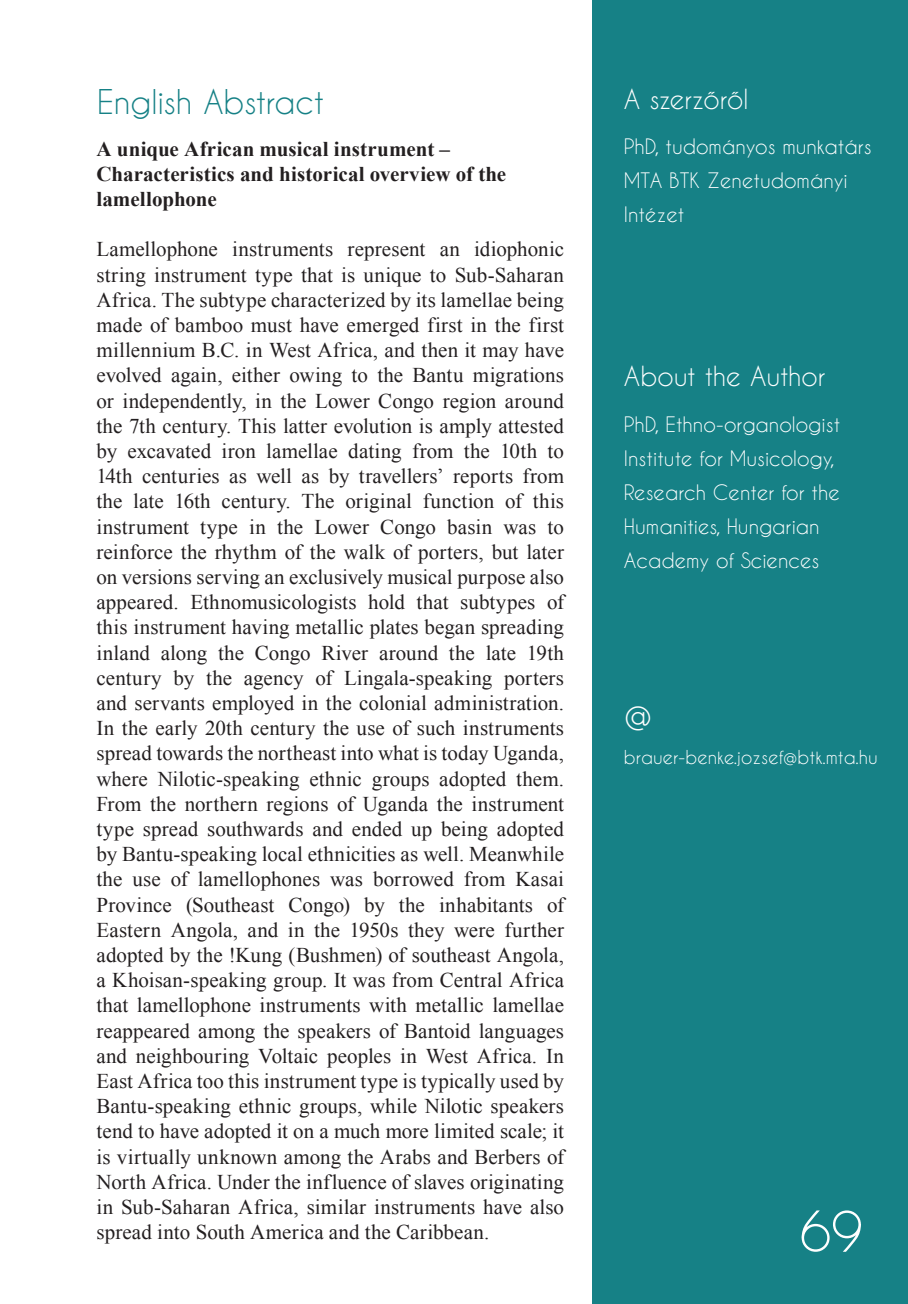
<style>
.page{position:relative;width:908px;height:1304px;background:#fff}
.page>*{position:absolute;margin:0;border:0;box-sizing:border-box;transform-origin:0 0}
.t1{font:52px "Caviar Dreams";color:#fff}
.t2{font:36px "Caviar Dreams";color:#fff}
.t3{font:32px "Caviar Dreams";letter-spacing:-.01em;color:#168186}
.t4{font:26px "Caviar Dreams";letter-spacing:-.01em;color:#fff}
.t5{font:21px/25.2px "Times New Roman";letter-spacing:.005em;color:#231f20;text-align:justify}
.t6{font:700 21px/25.2px "Times New Roman";color:#231f20}
.t7{font:20px/34px "Caviar Dreams";color:#fff}
.t8{font:18px "Caviar Dreams";color:#fff}
</style>
<div class="page">
<div style="left:591px;top:0;width:316px;height:1304px;background:#168186"></div>
<h3 class="t3" style="left:97px;top:82px;width:228px">English Abstract</h3>
<p class="t4" style="left:623px;top:84px;width:126px">A szerzőről</p>
<p class="t6" style="left:96px;top:135px;width:411px">A unique African musical instrument –<br>Characteristics and historical overview of the lamellophone</p>
<p class="t5" style="left:96px;top:236px;width:469px">Lamellophone instruments represent an idiophonic string instrument type that is unique to Sub-Saharan Africa. The subtype characterized by its lamellae being made of bamboo must have emerged first in the first millennium B.C. in West Africa, and then it may have evolved again, either owing to the Bantu migrations or independently, in the Lower Congo region around the 7th century. This latter evolution is amply attested by excavated iron lamellae dating from the 10th to 14th centuries as well as by travellers’ reports from the late 16th century. The original function of this instrument type in the Lower Congo basin was to reinforce the rhythm of the walk of porters, but later on versions serving an exclusively musical purpose also appeared. Ethnomusicologists hold that subtypes of this instrument having metallic plates began spreading inland along the Congo River around the late 19th century by the agency of Lingala-speaking porters and servants employed in the colonial administration.<br>In the early 20th century the use of such instruments spread towards the northeast into what is today Uganda, where Nilotic-speaking ethnic groups adopted them.<br>From the northern regions of Uganda the instrument type spread southwards and ended up being adopted by Bantu-speaking local ethnicities as well. Meanwhile the use of lamellophones was borrowed from Kasai Province (Southeast Congo) by the inhabitants of Eastern Angola, and in the 1950s they were further adopted by the !Kung (Bushmen) of southeast Angola, a Khoisan-speaking group. It was from Central Africa that lamellophone instruments with metallic lamellae reappeared among the speakers of Bantoid languages and neighbouring Voltaic peoples in West Africa. In East Africa too this instrument type is typically used by Bantu-speaking ethnic groups, while Nilotic speakers tend to have adopted it on a much more limited scale; it is virtually unknown among the Arabs and Berbers of North Africa. Under the influence of slaves originating in Sub-Saharan Africa, similar instruments have also spread into South America and the Caribbean.</p>
<p class="t7" style="left:623px;top:129px;width:249px">PhD, tudományos munkatárs<br>MTA BTK Zenetudományi<br>Intézet</p>
<p class="t4" style="left:623px;top:361px;width:203px">About the Author</p>
<p class="t7" style="left:623px;top:407px;width:218px">PhD, Ethno-organologist<br>Institute for Musicology,<br>Research Center for the<br>Humanities, Hungarian<br>Academy of Sciences</p>
<h2 class="t2" style="left:623px;top:693px;width:30px">@</h2>
<p class="t8" style="left:623px;top:746px;width:255px">brauer-benke.jozsef@btk.mta.hu</p>
<h1 class="t1" style="left:799px;top:1200px;width:65px">69</h1>
</div>
